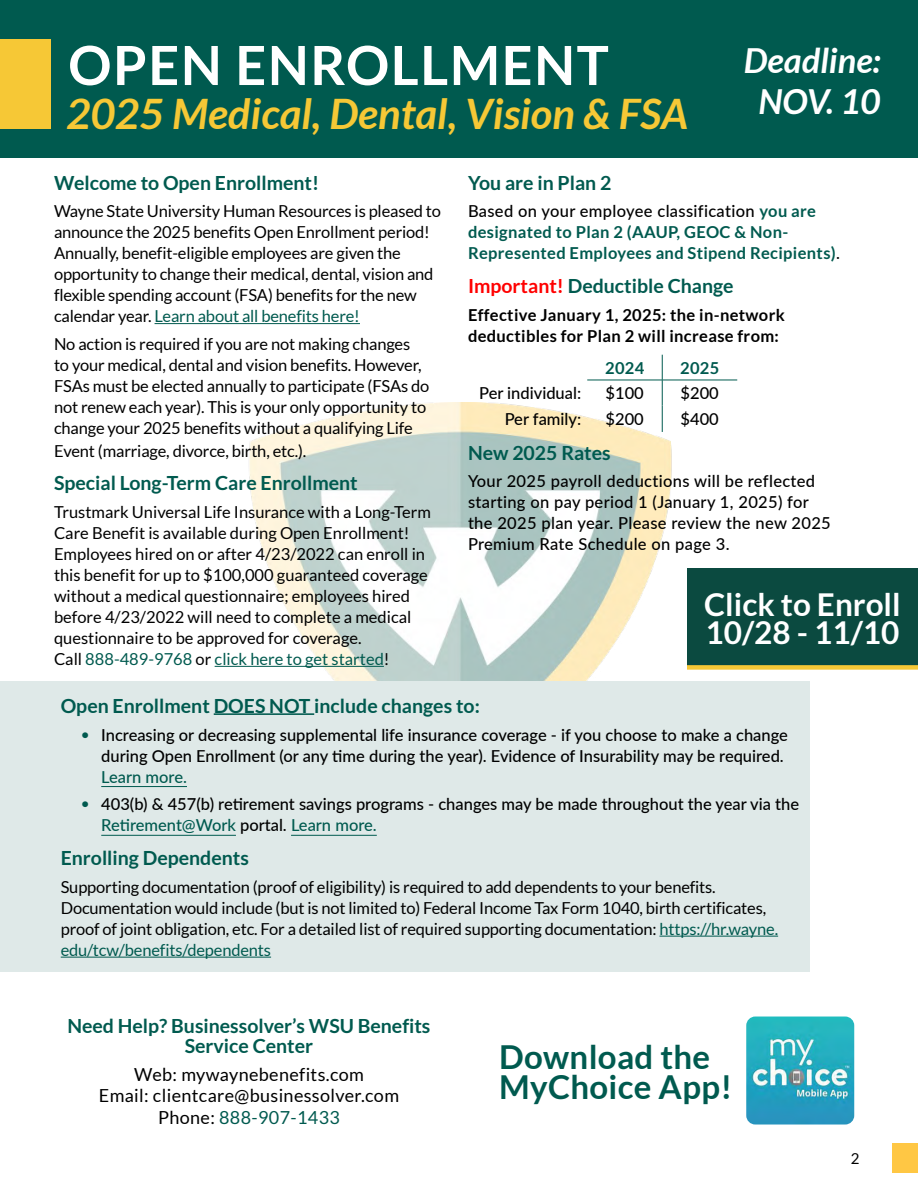
<style>
.page{position:relative;width:918px;height:1188px;background:#fff}
.page>*{position:absolute;margin:0;border:0;box-sizing:border-box;transform-origin:0 0}
.t1{font:700 54px "Lato";letter-spacing:.03em;color:#fff}
.t2{font:italic 700 42px "Lato";color:#f6c836}
.t3{font:italic 700 34.5px/41.4px "Lato";color:#fff;text-align:center}
.t4{font:700 33px/30px "Lato";letter-spacing:.01em;color:#005a4f}
.t5{font:700 31.5px/28.5px "Lato";color:#fff}
.t6{font:700 19.5px/20.2px "Lato";color:#005a4f;text-align:center}
.t7{font:18px/21.8px "Lato";letter-spacing:.02em;color:#000;text-align:center}
.t8{font:16.5px/21px "Lato";letter-spacing:-.01em;color:#000}
.t9{font:16.5px/21px "Lato";letter-spacing:-.01em;color:#000101}
.t10{font:500 16.5px/21px "Lato";color:#000;text-align:right}
.t11{font:500 16.5px/21px "Lato";letter-spacing:.02em;color:#000}
.t12{font:700 16.5px/21px "Lato";letter-spacing:.02em;color:#005a4f}
.t13{font:700 16.5px/21px "Lato";letter-spacing:.02em;color:#000}
.t14{font:500 16.5px "Lato";color:#005a4f}
.t15{font:15px "Lato";color:#000}
.s1{color:#005a4f}
.s2{font-weight:500;color:#000}
.s3{color:#f00}
.s4{font-family:"Stone Sans";font-weight:400;color:#005a4f}
</style>
<div class="page">
<img style="left:232px;top:403px;width:440px;height:278px">
<div style="left:893px;top:1143px;width:25px;height:29px;background:#ffc744"></div>
<div style="left:0;top:0;width:918px;height:158px;background:#005a4f"></div>
<div style="left:0;top:40px;width:51px;height:89px;background:#f6c836"></div>
<div style="left:0;top:681px;width:810px;height:291px;background:#dfe9e8"></div>
<hr style="left:214px;top:713px;width:100px;height:2px;background:#005a4f">
<hr style="left:101px;top:786px;width:86px;height:1px;background:#005a4f">
<hr style="left:101px;top:835px;width:135px;height:1px;background:#005a4f">
<hr style="left:291px;top:835px;width:86px;height:1px;background:#005a4f">
<hr style="left:659px;top:936px;width:119px;height:1px;background:#005a4f">
<hr style="left:61px;top:957px;width:210px;height:1px;background:#005a4f">
<hr style="left:155px;top:323px;width:205px;height:1px;background:#005a4f">
<hr style="left:215px;top:666px;width:169px;height:1px;background:#005a4f">
<hr style="left:587px;top:380px;width:75px;height:1px;background:#005a4f">
<hr style="left:662px;top:380px;width:75px;height:1px;background:#005a4f">
<svg style="left:662px;top:355px;width:1px;height:77px"></svg>
<div style="left:687px;top:568px;width:231px;height:98px;background:#0b4a40"></div>
<div style="left:687px;top:665px;width:231px;height:5px;background:#f6c836"></div>
<img style="left:746px;top:1017px;width:108px;height:108px">
<h1 class="t1" style="left:68px;top:34px;width:542px">OPEN ENROLLMENT</h1>
<h3 class="t3" style="left:744px;top:40px;width:138px">Deadline:<br>NOV. 10</h3>
<h2 class="t2" style="left:67px;top:90px;width:623px">2025 Medical, Dental, Vision &amp; FSA</h2>
<p class="t6" style="left:54px;top:172px;width:267px">Welcome to Open Enrollment!</p>
<p class="t9" style="left:54px;top:201px;width:389px">Wayne State University Human Resources is pleased to announce the 2025 benefits Open Enrollment period!<br>Annually, benefit-eligible employees are given the opportunity to change their medical, dental, vision and flexible spending account (FSA) benefits for the new calendar year. <span class="s1">Learn about all benefits here!</span></p>
<p class="t9" style="left:54px;top:334px;width:377px">No action is required if you are not making changes to your medical, dental and vision benefits. However, FSAs must be elected annually to participate (FSAs do not renew each year). This is your only opportunity to change your 2025 benefits without a qualifying Life</p>
<p class="t9" style="left:54px;top:440px;width:254px">Event (marriage, divorce, birth, etc.).</p>
<p class="t6" style="left:54px;top:473px;width:305px">Special Long-Term Care Enrollment</p>
<p class="t8" style="left:54px;top:502px;width:378px">Trustmark Universal Life Insurance with a Long-Term Care Benefit is available during Open Enrollment!<br>Employees hired on or after 4/23/2022 can enroll in this benefit for up to $100,000 guaranteed coverage without a medical questionnaire; employees hired before 4/23/2022 will need to complete a medical questionnaire to be approved for coverage.<br>Call <span class="s1">888-489-9768</span> or <span class="s1">click here to get started</span>!</p>
<p class="t6" style="left:468px;top:172px;width:145px">You are in Plan 2</p>
<p class="t12" style="left:468px;top:201px;width:374px"><span class="s2">Based on your employee classification</span> you are designated to Plan 2 (AAUP, GEOC &amp; Non-<br>Represented Employees and Stipend Recipients)<span class="s2">.</span></p>
<p class="t6" style="left:468px;top:276px;width:267px"><span class="s3">Important!</span> Deductible Change</p>
<p class="t13" style="left:468px;top:304px;width:318px">Effective January 1, 2025: the in-network deductibles for Plan 2 will increase from:</p>
<p class="t12" style="left:605px;top:357px;width:41px">2024</p>
<p class="t12" style="left:680px;top:357px;width:41px">2025</p>
<p class="t10" style="left:479px;top:382px;width:104px">Per individual:</p>
<p class="t10" style="left:606px;top:382px;width:40px">$100</p>
<p class="t10" style="left:681px;top:382px;width:40px">$200</p>
<p class="t10" style="left:505px;top:408px;width:78px">Per family:</p>
<p class="t10" style="left:606px;top:408px;width:40px">$200</p>
<p class="t10" style="left:681px;top:408px;width:40px">$400</p>
<p class="t6" style="left:468px;top:442px;width:144px">New 2025 Rates</p>
<p class="t11" style="left:468px;top:470px;width:364px">Your 2025 payroll deductions will be reflected starting on pay period 1 (January 1, 2025) for the 2025 plan year. Please review the new 2025<br>Premium Rate Schedule on page 3.</p>
<h3 class="t5" style="left:704px;top:589px;width:198px">Click to Enroll<br>10/28 - 11/10</h3>
<p class="t6" style="left:61px;top:695px;width:421px">Open Enrollment DOES NOT include changes to:</p>
<p class="t10" style="left:81px;top:724px;width:708px"><span class="s4">•</span> Increasing or decreasing supplemental life insurance coverage - if you choose to make a change during Open Enrollment (or any time during the year). Evidence of Insurability may be required.</p>
<p class="t14" style="left:101px;top:765px;width:87px">Learn more.</p>
<p class="t10" style="left:101px;top:793px;width:699px;text-align:left;text-indent:-20px"><span class="s4">•</span> 403(b) &amp; 457(b) retirement savings programs - changes may be made throughout the year via the<br><span class="s1">Retirement@Work</span> portal. <span class="s1">Learn more.</span></p>
<p class="t6" style="left:61px;top:848px;width:190px">Enrolling Dependents</p>
<p class="t8" style="left:61px;top:876px;width:719px">Supporting documentation (proof of eligibility) is required to add dependents to your benefits.<br>Documentation would include (but is not limited to) Federal Income Tax Form 1040, birth certificates, proof of joint obligation, etc. For a detailed list of required supporting documentation: <span class="s1">https://hr.wayne. edu/tcw/benefits/dependents</span></p>
<p class="t6" style="left:67px;top:1015px;width:365px">Need Help? Businessolver’s WSU Benefits<br>Service Center</p>
<p class="t7" style="left:99px;top:1063px;width:302px">Web: mywaynebenefits.com<br>Email: clientcare@businessolver.com<br>Phone: <span class="s1">888-907-1433</span></p>
<h3 class="t4" style="left:499px;top:1041px;width:235px">Download the<br>MyChoice App!</h3>
<p class="t15" style="left:851px;top:1150px;width:10px">2</p>
</div>
